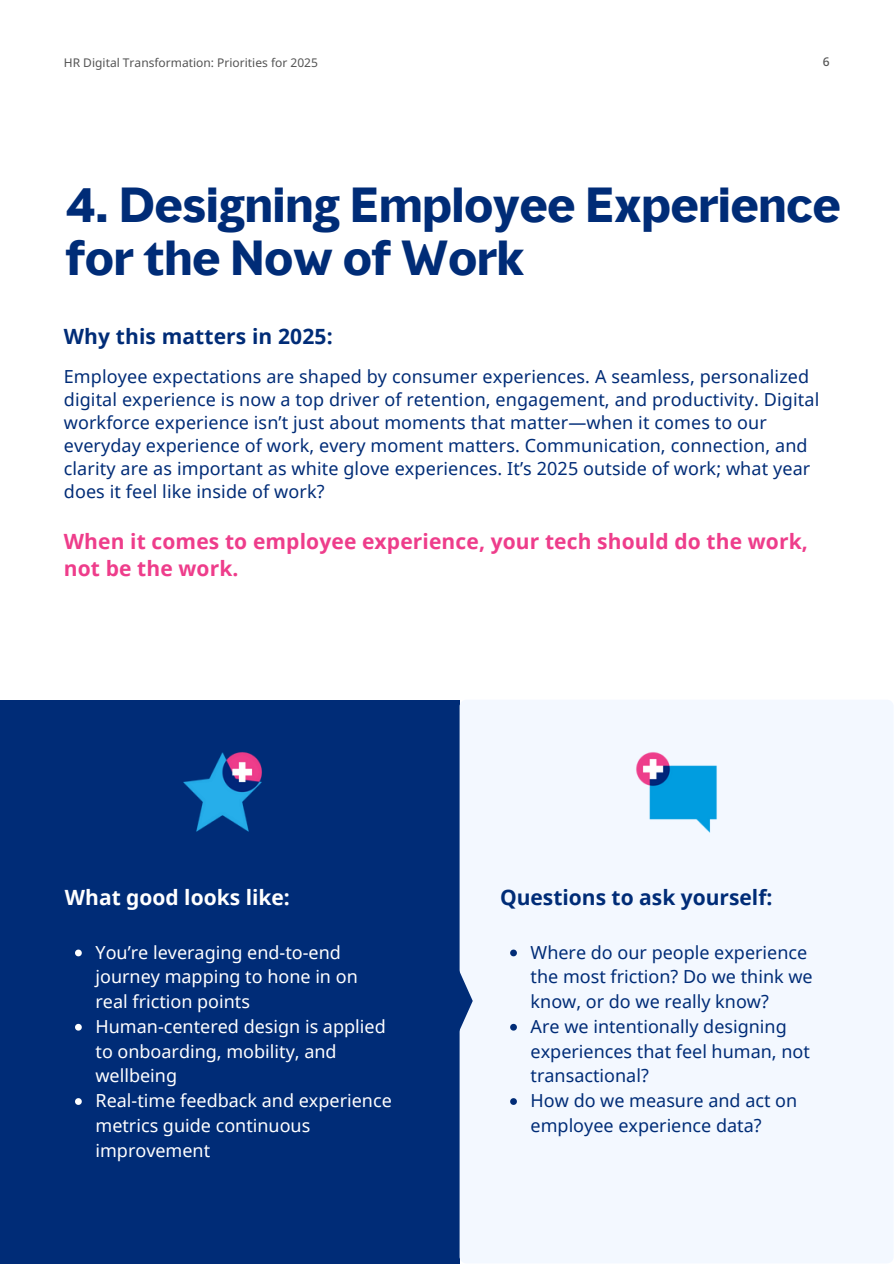
<style>
.page{position:relative;width:894px;height:1264px;background:#fff}
.page>*{position:absolute;margin:0;border:0;box-sizing:border-box;transform-origin:0 0}
.t1{font:700 45px/52.8px "MMC Display";color:#002c77}
.t2{font:700 21px/27px "Noto Sans";letter-spacing:.005em;color:#ee3d8b}
.t3{font:700 21px "Noto Sans";color:#002c77}
.t4{font:700 21px "Noto Sans";color:#fff}
.t5{font:18px/24.8px "Noto Sans";letter-spacing:.005em;color:#002c77}
.t6{font:18px/24.8px "Noto Sans";color:#fff}
.t7{font:12px "Noto Sans";color:#545454}
.t8{font:500 12px "Noto Sans";color:#545454}
</style>
<div class="page">
<div style="left:0;top:700px;width:459px;height:563px;background:#002c77"></div>
<div style="left:459px;top:700px;width:434px;height:563px;background:#f3f8ff"></div>
<svg style="left:459px;top:962px;width:13px;height:77px"></svg>
<svg style="left:510px;top:949px;width:6px;height:7px"></svg>
<svg style="left:510px;top:1023px;width:6px;height:7px"></svg>
<svg style="left:510px;top:1098px;width:6px;height:6px"></svg>
<svg style="left:75px;top:949px;width:7px;height:7px"></svg>
<svg style="left:75px;top:1023px;width:7px;height:7px"></svg>
<svg style="left:75px;top:1098px;width:7px;height:6px"></svg>
<img style="left:623px;top:739px;width:106px;height:106px">
<img style="left:183px;top:752px;width:79px;height:80px">
<p class="t7" style="left:64px;top:54px;width:255px">HR Digital Transformation: Priorities for 2025</p>
<p class="t8" style="left:822px;top:53px;width:8px">6</p>
<p class="t1" style="left:66px;top:178px;width:775px">4. Designing Employee Experience for the Now of Work</p>
<p class="t3" style="left:64px;top:322px;width:270px">Why this matters in 2025:</p>
<p class="t5" style="left:64px;top:365px;width:756px;line-height:23px">Employee expectations are shaped by consumer experiences. A seamless, personalized digital experience is now a top driver of retention, engagement, and productivity. Digital workforce experience isn’t just about moments that matter—when it comes to our everyday experience of work, every moment matters. Communication, connection, and clarity are as important as white glove experiences. It’s 2025 outside of work; what year does it feel like inside of work?</p>
<h2 class="t2" style="left:64px;top:527px;width:745px">When it comes to employee experience, your tech should do the work, not be the work.</h2>
<h2 class="t4" style="left:65px;top:882px;width:226px">What good looks like:</h2>
<p class="t6" style="left:95px;top:939px;width:264px">You’re leveraging end-to-end journey mapping to hone in on real friction points</p>
<h2 class="t6" style="left:95px;top:1013px;width:291px">Human-centered design is applied to onboarding, mobility, and wellbeing</h2>
<p class="t6" style="left:95px;top:1087px;width:298px">Real-time feedback and experience metrics guide continuous improvement</p>
<p class="t3" style="left:500px;top:882px;width:274px">Questions to ask yourself:</p>
<h1 class="t5" style="left:530px;top:939px;width:283px">Where do our people experience the most friction? Do we think we know, or do we really know?</h1>
<h2 class="t5" style="left:530px;top:1013px;width:281px">Are we intentionally designing experiences that feel human, not transactional?</h2>
<h3 class="t5" style="left:530px;top:1087px;width:268px">How do we measure and act on employee experience data?</h3>
</div>
